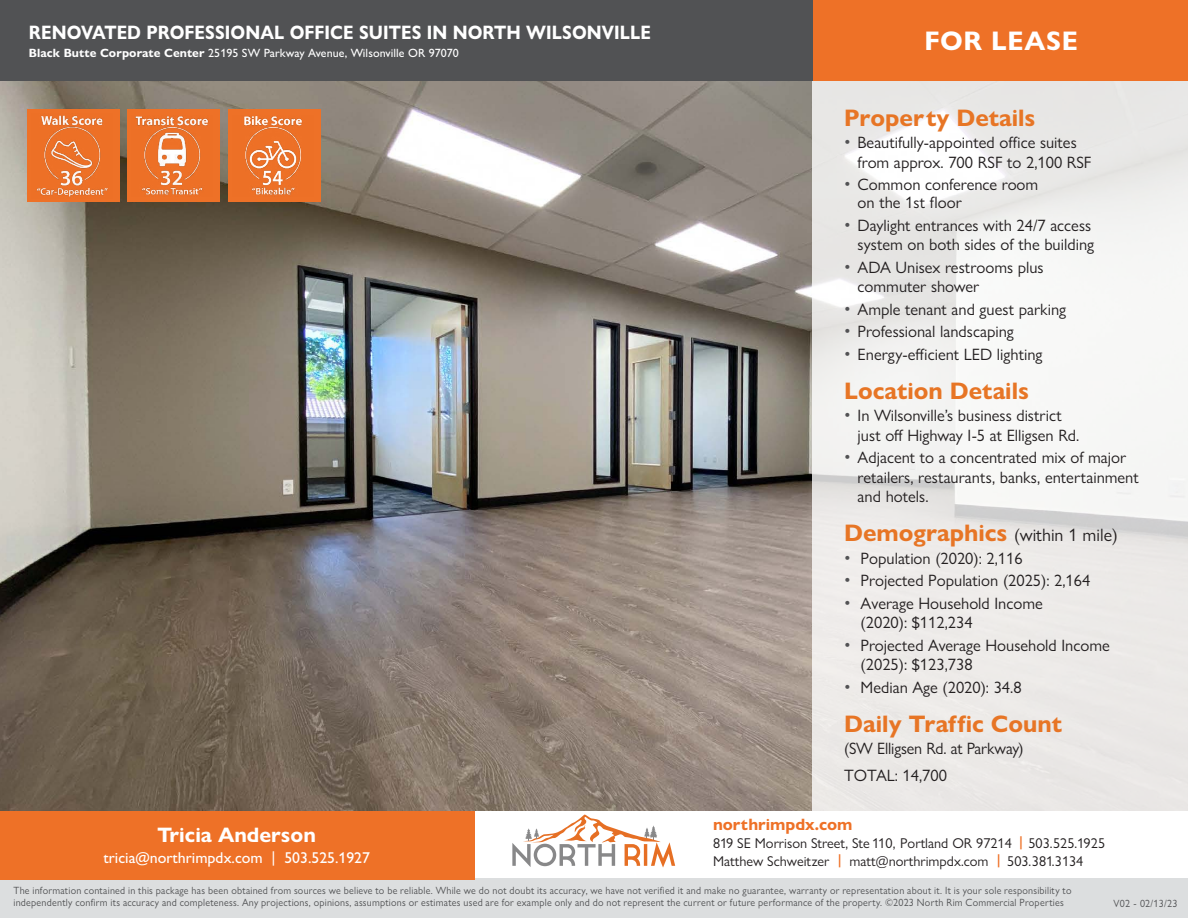
<style>
.page{position:relative;width:1188px;height:918px;background:#fff}
.page>*{position:absolute;margin:0;border:0;box-sizing:border-box;transform-origin:0 0}
.t1{font:700 27px "Gill Sans Nova";letter-spacing:.02em;color:#fff}
.t2{font:700 24px "Gill Sans Nova";color:#e77525}
.t3{font:700 21px "Gill Sans Nova";color:#fff}
.t4{font:700 19.5px "Gill Sans Nova";letter-spacing:.005em;color:#fff;scale:.9 1}
.t5{font:18px "Gill Sans Nova";color:#231f20}
.t6{font:16.5px/19.5px "Gill Sans Nova";color:#231f20}
.t7{font:700 16.5px "Gill Sans Nova";color:#ee7127}
.t8{font:500 15.75px "Gill Sans Nova";color:#fff}
.t9{font:14.25px/18px "Gill Sans Nova";color:#231f20}
.t10{font:500 12px "Gill Sans Nova";letter-spacing:.005em;color:#fff}
.t11{font:10.5px/12px "Gill Sans Nova";letter-spacing:.025em;color:#515254;scale:.96 1}
.s1{font-weight:700}
.s2{font-size:18px;color:#525254}
.s3{font-weight:700;font-size:24px;color:#e77525}
.s4{font-weight:600;color:#ee7127}
</style>
<div class="page">
<img style="left:0;top:81px;width:812px;height:730px">
<div style="left:0;top:878px;width:1188px;height:40px;background:#dcdedf"></div>
<div style="left:812px;top:0;width:376px;height:81px;background:#ee7127"></div>
<div style="left:0;top:0;width:812px;height:81px;background:#515254"></div>
<svg style="left:512px;top:815px;width:163px;height:53px"></svg>
<div style="left:0;top:811px;width:475px;height:68px;background:#ee7127"></div>
<svg style="left:812px;top:81px;width:376px;height:730px;fill:#edebe9"></svg>
<div style="left:27px;top:109px;width:93px;height:93px;background:#ee7127"></div>
<img style="left:37px;top:115px;width:71px;height:82px">
<div style="left:228px;top:109px;width:92px;height:93px;background:#ee7127"></div>
<img style="left:244px;top:116px;width:58px;height:79px">
<div style="left:127px;top:109px;width:93px;height:93px;background:#ee7127"></div>
<img style="left:135px;top:116px;width:74px;height:79px">
<p class="t4" style="left:29px;top:20px;width:693px">RENOVATED PROFESSIONAL OFFICE SUITES IN NORTH WILSONVILLE</p>
<p class="t10" style="left:29px;top:45px;width:432px"><span class="s1">Black Butte Corporate Center</span> 25195 SW Parkway Avenue, Wilsonville OR 97070</p>
<p class="t3" style="left:158px;top:822px;width:160px">Tricia Anderson</p>
<p class="t8" style="left:103px;top:848px;width:268px">tricia@northrimpdx.com | 503.525.1927</p>
<h1 class="t1" style="left:924px;top:25px;width:155px">FOR LEASE</h1>
<h2 class="t2" style="left:844px;top:103px;width:193px">Property Details</h2>
<p class="t6" style="left:858px;top:133px;width:235px;text-indent:-14px"><span class="s2">•</span> Beautifully-appointed office suites from approx. 700 RSF to 2,100 RSF</p>
<p class="t6" style="left:858px;top:176px;width:182px;line-height:18px;text-indent:-14px"><span class="s2">•</span> Common conference room on the 1st floor</p>
<p class="t6" style="left:844px;top:215px;width:251px;text-align:right"><span class="s2">•</span> Daylight entrances with 24/7 access system on both sides of the building</p>
<p class="t6" style="left:858px;top:257px;width:188px;text-indent:-14px"><span class="s2">•</span> ADA Unisex restrooms plus commuter shower</p>
<p class="t6" style="left:844px;top:299px;width:224px"><span class="s2">•</span> Ample tenant and guest parking</p>
<p class="t6" style="left:844px;top:322px;width:171px"><span class="s2">•</span> Professional landscaping</p>
<p class="t6" style="left:844px;top:344px;width:200px"><span class="s2">•</span> Energy-efficient LED lighting</p>
<h2 class="t2" style="left:844px;top:376px;width:186px">Location Details</h2>
<p class="t6" style="left:858px;top:406px;width:223px;text-indent:-14px"><span class="s2">•</span> In Wilsonville’s business district just off Highway I-5 at Elligsen Rd.</p>
<p class="t6" style="left:858px;top:448px;width:283px;text-indent:-14px"><span class="s2">•</span> Adjacent to a concentrated mix of major retailers, restaurants, banks, entertainment and hotels.</p>
<p class="t5" style="left:844px;top:524px;width:275px"><span class="s3">Demographics</span> (within 1 mile)</p>
<p class="t6" style="left:844px;top:548px;width:180px"><span class="s2">•</span> Population (2020): 2,116</p>
<p class="t6" style="left:844px;top:571px;width:248px"><span class="s2">•</span> Projected Population (2025): 2,164</p>
<p class="t6" style="left:861px;top:593px;width:184px;text-indent:-16px"><span class="s2">•</span> Average Household Income (2020): $112,234</p>
<p class="t6" style="left:861px;top:635px;width:251px;text-indent:-16px"><span class="s2">•</span> Projected Average Household Income (2025): $123,738</p>
<p class="t6" style="left:844px;top:677px;width:179px"><span class="s2">•</span> Median Age (2020): 34.8</p>
<h2 class="t2" style="left:844px;top:709px;width:220px">Daily Traffic Count</h2>
<p class="t6" style="left:844px;top:735px;width:181px;line-height:27px">(SW Elligsen Rd. at Parkway)<br>TOTAL: 14,700</p>
<p class="t7" style="left:713px;top:814px;width:141px">northrimpdx.com</p>
<p class="t9" style="left:713px;top:834px;width:394px">819 SE Morrison Street, Ste 110, Portland OR 97214 <span class="s4">|</span> 503.525.1925<br>Matthew Schweitzer <span class="s4">|</span> matt@northrimpdx.com <span class="s4">|</span> 503.381.3134</p>
<p class="t11" style="left:14px;top:884px;width:1104px">The information contained in this package has been obtained from sources we believe to be reliable. While we do not doubt its accuracy, we have not verified it and make no guarantee, warranty or representation about it. It is your sole responsibility to independently confirm its accuracy and completeness. Any projections, opinions, assumptions or estimates used are for example only and do not represent the current or future performance of the property. ©2023 North Rim Commercial Properties</p>
<p class="t11" style="left:1114px;top:897px;width:68px">V02 - 02/13/23</p>
</div>
